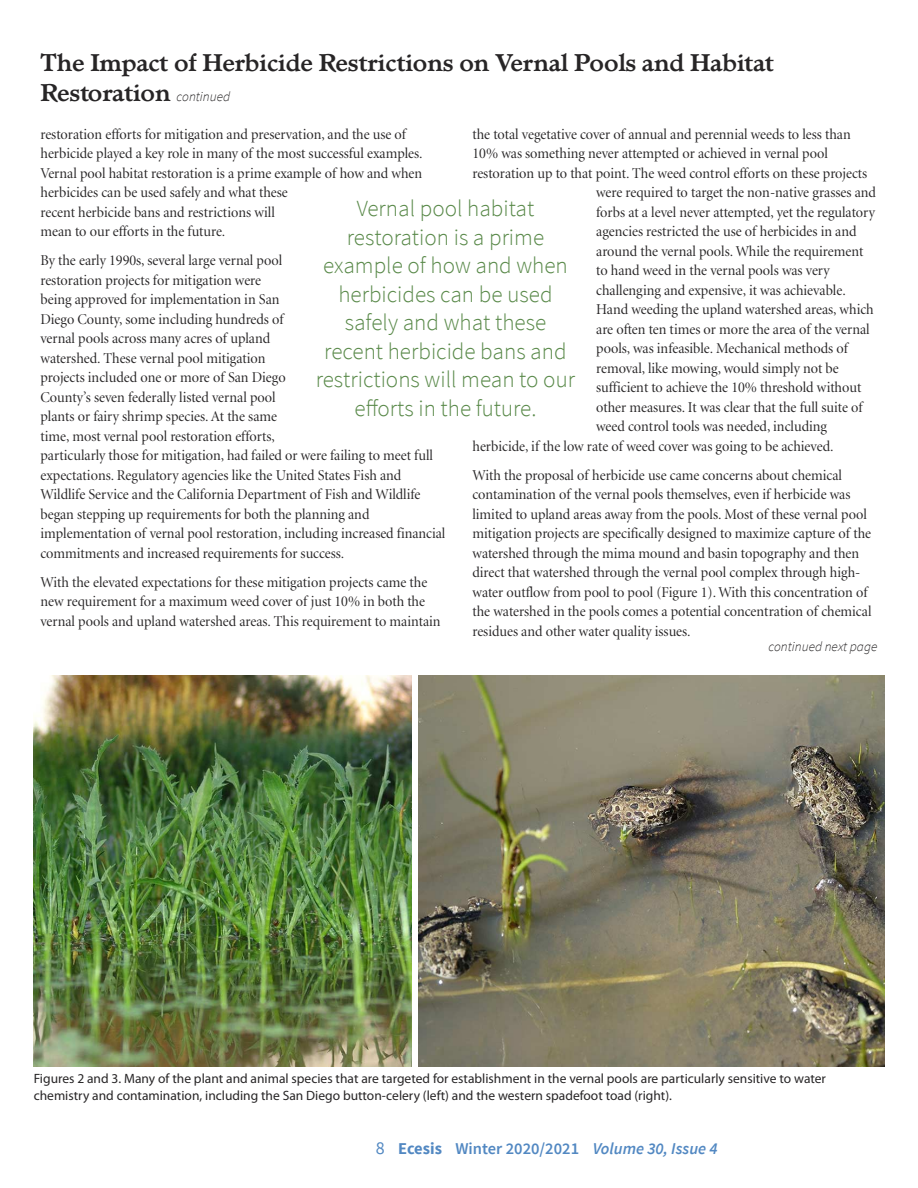
<style>
.page{position:relative;width:918px;height:1188px;background:#fff}
.page>*{position:absolute;margin:0;border:0;box-sizing:border-box;transform-origin:0 0}
.t1{font:700 25.5px/30px "TC Administer";color:#272526}
.t2{font:300 23.1px/28.5px "Source Sans Pro";color:#598949;text-align:center}
.t3{font:600 16.5px "Source Sans Pro";color:#5288c2}
.t4{font:15px/19.5px "Minion Display";color:#272526;scale:.96 1}
.t5{font:13.5px/16.2px "Myriad Pro";color:#272526}
.t6{font:italic 300 13.5px "Source Sans Pro";color:#272526}
.s1{font-family:"Source Sans Pro";font-weight:300;font-style:italic;font-size:13.5px}
.s2{font-weight:400;font-size:18px}
.s3{font-weight:700}
.s4{font-style:italic}
</style>
<div class="page">
<img style="left:34px;top:675px;width:378px;height:391px">
<img style="left:419px;top:675px;width:465px;height:392px">
<h1 class="t1" style="left:40px;top:50px;width:735px">The Impact of Herbicide Restrictions on Vernal Pools and Habitat<br>Restoration <span class="s1">continued</span></h1>
<p class="t4" style="left:472px;top:126px;width:396px">the total vegetative cover of annual and perennial weeds to less than</p>
<p class="t4" style="left:472px;top:145px;width:372px">10% was something never attempted or achieved in vernal pool</p>
<p class="t4" style="left:472px;top:165px;width:413px">restoration up to that point. The weed control efforts on these projects</p>
<p class="t4" style="left:596px;top:184px;width:293px">were required to target the non-native grasses and</p>
<p class="t4" style="left:596px;top:204px;width:292px">forbs at a level never attempted, yet the regulatory</p>
<p class="t4" style="left:596px;top:223px;width:273px">agencies restricted the use of herbicides in and</p>
<p class="t4" style="left:596px;top:243px;width:280px">around the vernal pools. While the requirement</p>
<p class="t4" style="left:596px;top:262px;width:245px">to hand weed in the vernal pools was very</p>
<p class="t4" style="left:596px;top:282px;width:262px">challenging and expensive, it was achievable.</p>
<p class="t4" style="left:596px;top:301px;width:291px">Hand weeding the upland watershed areas, which</p>
<p class="t4" style="left:596px;top:321px;width:286px">are often ten times or more the area of the vernal</p>
<p class="t4" style="left:596px;top:340px;width:264px">pools, was infeasible. Mechanical methods of</p>
<p class="t4" style="left:596px;top:360px;width:254px">removal, like mowing, would simply not be</p>
<p class="t4" style="left:596px;top:379px;width:278px">sufficient to achieve the 10% threshold without</p>
<p class="t4" style="left:596px;top:399px;width:279px">other measures. It was clear that the full suite of</p>
<p class="t4" style="left:596px;top:418px;width:242px">weed control tools was needed, including</p>
<p class="t4" style="left:472px;top:438px;width:378px">herbicide, if the low rate of weed cover was going to be achieved.</p>
<p class="t4" style="left:472px;top:467px;width:417px">With the proposal of herbicide use came concerns about chemical contamination of the vernal pools themselves, even if herbicide was limited to upland areas away from the pools. Most of these vernal pool mitigation projects are specifically designed to maximize capture of the watershed through the mima mound and basin topography and then direct that watershed through the vernal pool complex through high&shy;water outflow from pool to pool (Figure 1). With this concentration of the watershed in the pools comes a potential concentration of chemical residues and other water quality issues.</p>
<p class="t4" style="left:40px;top:126px;width:400px">restoration efforts for mitigation and preservation, and the use of herbicide played a key role in many of the most successful examples.<br>Vernal pool habitat restoration is a prime example of how and when herbicides can be used safely and what these<br>recent herbicide bans and restrictions will<br>mean to our efforts in the future.</p>
<p class="t4" style="left:40px;top:252px;width:423px">By the early 1990s, several large vernal pool<br>restoration projects for mitigation were<br>being approved for implementation in San<br>Diego County, some including hundreds of<br>vernal pools across many acres of upland<br>watershed. These vernal pool mitigation<br>projects included one or more of San Diego<br>County’s seven federally listed vernal pool<br>plants or fairy shrimp species. At the same<br>time, most vernal pool restoration efforts,<br>particularly those for mitigation, had failed or were failing to meet full expectations. Regulatory agencies like the United States Fish and Wildlife Service and the California Department of Fish and Wildlife began stepping up requirements for both the planning and implementation of vernal pool restoration, including increased financial commitments and increased requirements for success.</p>
<p class="t4" style="left:40px;top:574px;width:418px">With the elevated expectations for these mitigation projects came the new requirement for a maximum weed cover of just 10% in both the vernal pools and upland watershed areas. This requirement to maintain</p>
<h2 class="t2" style="left:316px;top:194px;width:261px">Vernal pool habitat restoration is a prime example of how and when herbicides can be used safely and what these recent herbicide bans and restrictions will mean to our efforts in the future.</h2>
<p class="t6" style="left:769px;top:638px;width:110px">continued next page</p>
<p class="t5" style="left:34px;top:1072px;width:794px">Figures 2 and 3. Many of the plant and animal species that are targeted for establishment in the vernal pools are particularly sensitive to water chemistry and contamination, including the San Diego button-celery (left) and the western spadefoot toad (right).</p>
<p class="t3" style="left:376px;top:1138px;width:343px"><span class="s2">8</span> <span class="s3">Ecesis</span> Winter 2020/2021 <span class="s4">Volume 30, Issue 4</span></p>
</div>
